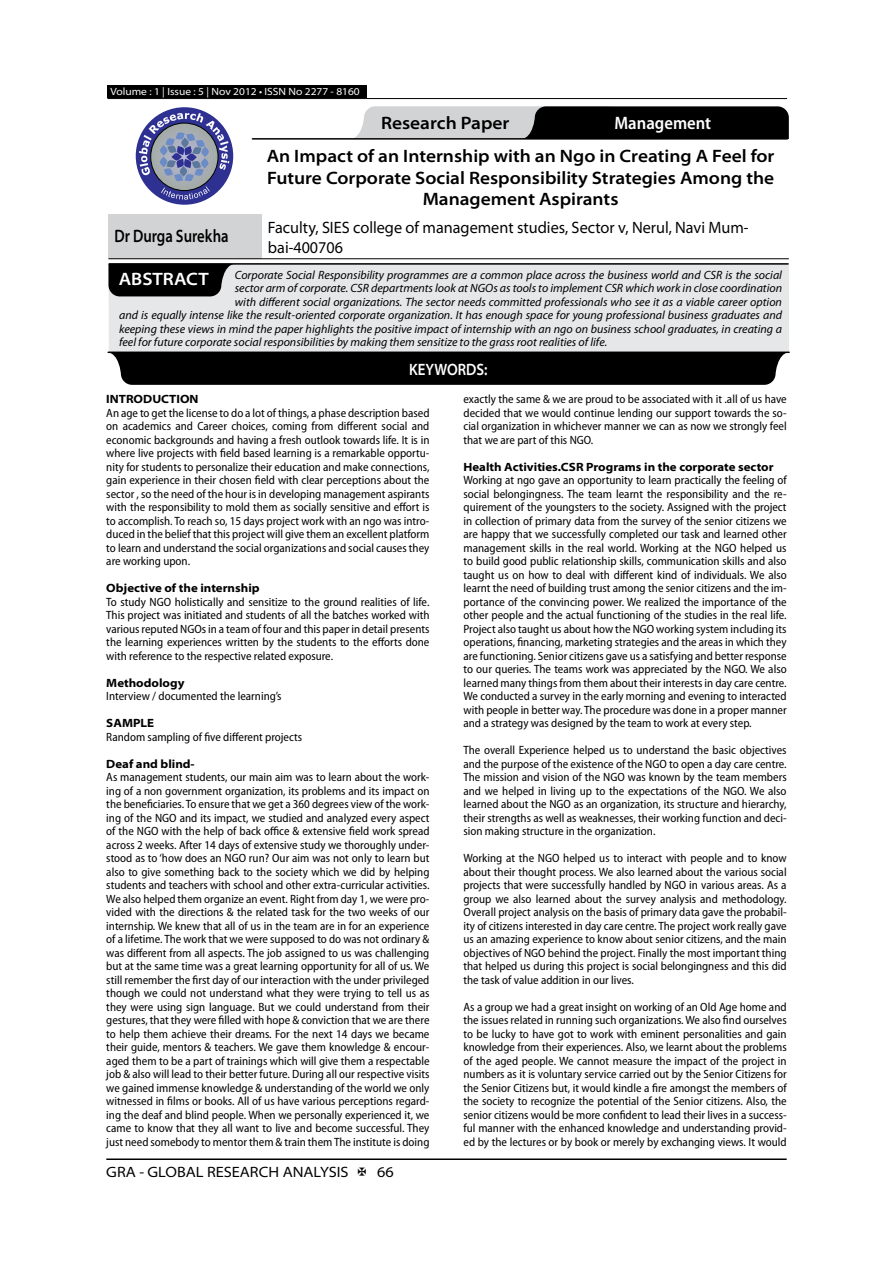
<style>
.page{position:relative;width:893px;height:1263px;background:#fff}
.page>*{position:absolute;margin:0;border:0;box-sizing:border-box;transform-origin:0 0}
.t1{font:600 semi-expanded 18px/21.6px "Myriad Pro";color:#000;text-align:center}
.t2{font:600 semi-expanded 18px "Myriad Pro";color:#000;scale:.76 1}
.t3{font:600 semi-condensed 18px "Myriad Pro";color:#fff}
.t4{font:600 semi-expanded 18px "Myriad Pro";color:#fff}
.t5{font:semi-expanded 16.5px/19.8px "Myriad Pro";color:#000;scale:.9 1}
.t6{font:600 semi-expanded 16.5px "Myriad Pro";color:#fff;scale:.83 1}
.t7{font:semi-expanded 15px "Myriad Pro";color:#000}
.t8{font:semi-condensed 12px/13.5px "Myriad Pro";color:#000;text-align:justify}
.t9{font:italic 12px "Myriad Pro";color:#000}
.t10{font:700 semi-expanded 12px "Myriad Pro";color:#000}
.t11{font:semi-expanded 10.5px "Myriad Pro";color:#fff}
</style>
<div class="page">
<hr style="left:106px;top:1158px;width:681px;height:2px;background:#000">
<div style="left:107px;top:85px;width:260px;height:13px;background:#000"></div>
<hr style="left:107px;top:98px;width:680px;height:1px;background:#000">
<svg style="left:354px;top:106px;width:435px;height:33px;background:#5a5a5b"></svg>
<hr style="left:252px;top:138px;width:535px;height:2px;background:#000">
<div style="left:136px;top:107px;width:97px;height:98px;background:#2e3092;border-radius:50%"></div>
<svg style="left:139px;top:113px;width:90px;height:87px"></svg>
<div style="left:108px;top:215px;width:154px;height:44px;background:#d1d3d4"></div>
<hr style="left:108px;top:258px;width:154px;height:1px;background:#000">
<hr style="left:262px;top:258px;width:527px;height:1px;background:#000">
<div style="left:108px;top:263px;width:681px;height:89px;background:#e6e7e8"></div>
<hr style="left:109px;top:263px;width:679px;height:2px;background:#000">
<svg style="left:108px;top:264px;width:127px;height:32px;background:#181818"></svg>
<svg style="left:107px;top:352px;width:682px;height:33px;background:#0e0e0e"></svg>
<div style="left:154px;top:363px;width:589px;height:12px;background:#000"></div>
<p class="t11" style="left:110px;top:86px;width:251px">Volume : 1 | Issue : 5 | Nov 2012 • ISSN No 2277 - 8160</p>
<h1 class="t1" style="left:381px;top:113px;width:130px">Research Paper</h1>
<h1 class="t3" style="left:614px;top:113px;width:98px">Management</h1>
<h1 class="t1" style="left:267px;top:146px;width:509px">An Impact of an Internship with an Ngo in Creating A Feel for<br>Future Corporate Social Responsibility Strategies Among the<br>Management Aspirants</h1>
<h1 class="t2" style="left:114px;top:226px;width:152px">Dr Durga Surekha</h1>
<h2 class="t5" style="left:268px;top:218px;width:535px">Faculty, SIES college of management studies, Sector v, Nerul, Navi Mum&shy;bai-400706</h2>
<p class="t9" style="left:235px;top:268px;width:549px">Corporate Social Responsibility programmes are a common place across the business world and CSR is the social</p>
<p class="t9" style="left:235px;top:282px;width:549px">sector arm of corporate. CSR departments look at NGOs as tools to implement CSR which work in close coordination</p>
<p class="t9" style="left:235px;top:295px;width:549px">with different social organizations. The sector needs committed professionals who see it as a viable career option</p>
<p class="t9" style="left:119px;top:309px;width:664px">and is equally intense like the result-oriented corporate organization. It has enough space for young professional business graduates and</p>
<p class="t9" style="left:119px;top:322px;width:664px">keeping these views in mind the paper highlights the positive impact of internship with an ngo on business school graduates, in creating a</p>
<p class="t9" style="left:119px;top:336px;width:490px">feel for future corporate social responsibilities by making them sensitize to the grass root realities of life.</p>
<h1 class="t4" style="left:119px;top:269px;width:92px">ABSTRACT</h1>
<h2 class="t6" style="left:409px;top:360px;width:96px">KEYWORDS:</h2>
<p class="t10" style="left:106px;top:392px;width:94px">INTRODUCTION</p>
<p class="t8" style="left:106px;top:406px;width:325px">An age to get the license to do a lot of things, a phase description based on academics and Career choices, coming from different social and economic backgrounds and having a fresh outlook towards life. It is in where live projects with field based learning is a remarkable opportu&shy;nity for students to personalize their education and make connections, gain experience in their chosen field with clear perceptions about the sector , so the need of the hour is in developing management aspirants with the responsibility to mold them as socially sensitive and effort is to accomplish. To reach so, 15 days project work with an ngo was intro&shy;duced in the belief that this project will give them an excellent platform to learn and understand the social organizations and social causes they are working upon.</p>
<p class="t10" style="left:106px;top:581px;width:155px">Objective of the internship</p>
<p class="t8" style="left:106px;top:595px;width:325px">To study NGO holistically and sensitize to the ground realities of life.<br>This project was initiated and students of all the batches worked with various reputed NGOs in a team of four and this paper in detail presents the learning experiences written by the students to the efforts done with reference to the respective related exposure.</p>
<p class="t10" style="left:106px;top:676px;width:80px">Methodology</p>
<p class="t8" style="left:106px;top:690px;width:177px">Interview / documented the learning’s</p>
<p class="t10" style="left:106px;top:716px;width:49px">SAMPLE</p>
<p class="t8" style="left:106px;top:730px;width:197px">Random sampling of five different projects</p>
<p class="t10" style="left:106px;top:757px;width:90px">Deaf and blind-</p>
<p class="t8" style="left:106px;top:771px;width:325px">As management students, our main aim was to learn about the work&shy;ing of a non government organization, its problems and its impact on the beneficiaries. To ensure that we get a 360 degrees view of the work&shy;ing of the NGO and its impact, we studied and analyzed every aspect of the NGO with the help of back office &amp; extensive field work spread across 2 weeks. After 14 days of extensive study we thoroughly under&shy;stood as to ‘how does an NGO run? Our aim was not only to learn but also to give something back to the society which we did by helping students and teachers with school and other extra-curricular activities.<br>We also helped them organize an event. Right from day 1, we were pro&shy;vided with the directions &amp; the related task for the two weeks of our internship. We knew that all of us in the team are in for an experience of a lifetime. The work that we were supposed to do was not ordinary &amp; was different from all aspects. The job assigned to us was challenging but at the same time was a great learning opportunity for all of us. We still remember the first day of our interaction with the under privileged though we could not understand what they were trying to tell us as they were using sign language. But we could understand from their gestures, that they were filled with hope &amp; conviction that we are there to help them achieve their dreams. For the next 14 days we became their guide, mentors &amp; teachers. We gave them knowledge &amp; encour&shy;aged them to be a part of trainings which will give them a respectable job &amp; also will lead to their better future. During all our respective visits we gained immense knowledge &amp; understanding of the world we only witnessed in films or books. All of us have various perceptions regard&shy;ing the deaf and blind people. When we personally experienced it, we came to know that they all want to live and become successful. They just need somebody to mentor them &amp; train them The institute is doing</p>
<p class="t7" style="left:106px;top:1164px;width:244px">GRA - GLOBAL RESEARCH ANALYSIS</p>
<p class="t7" style="left:377px;top:1164px;width:18px">66</p>
<p class="t8" style="left:463px;top:393px;width:325px">exactly the same &amp; we are proud to be associated with it .all of us have decided that we would continue lending our support towards the so&shy;cial organization in whichever manner we can as now we strongly feel that we are part of this NGO.</p>
<p class="t10" style="left:463px;top:460px;width:312px">Health Activities.CSR Programs in the corporate sector</p>
<p class="t8" style="left:463px;top:474px;width:325px">Working at ngo gave an opportunity to learn practically the feeling of social belongingness. The team learnt the responsibility and the re&shy;quirement of the youngsters to the society. Assigned with the project in collection of primary data from the survey of the senior citizens we are happy that we successfully completed our task and learned other management skills in the real world. Working at the NGO helped us to build good public relationship skills, communication skills and also taught us on how to deal with different kind of individuals. We also learnt the need of building trust among the senior citizens and the im&shy;portance of the convincing power. We realized the importance of the other people and the actual functioning of the studies in the real life.<br>Project also taught us about how the NGO working system including its operations, financing, marketing strategies and the areas in which they are functioning. Senior citizens gave us a satisfying and better response to our queries. The teams work was appreciated by the NGO. We also learned many things from them about their interests in day care centre.<br>We conducted a survey in the early morning and evening to interacted with people in better way. The procedure was done in a proper manner and a strategy was designed by the team to work at every step.</p>
<p class="t8" style="left:463px;top:744px;width:325px">The overall Experience helped us to understand the basic objectives and the purpose of the existence of the NGO to open a day care centre.<br>The mission and vision of the NGO was known by the team members and we helped in living up to the expectations of the NGO. We also learned about the NGO as an organization, its structure and hierarchy, their strengths as well as weaknesses, their working function and deci&shy;sion making structure in the organization.</p>
<p class="t8" style="left:463px;top:852px;width:325px">Working at the NGO helped us to interact with people and to know about their thought process. We also learned about the various social projects that were successfully handled by NGO in various areas. As a group we also learned about the survey analysis and methodology.<br>Overall project analysis on the basis of primary data gave the probabil&shy;ity of citizens interested in day care centre. The project work really gave us an amazing experience to know about senior citizens, and the main objectives of NGO behind the project. Finally the most important thing that helped us during this project is social belongingness and this did the task of value addition in our lives.</p>
<p class="t8" style="left:463px;top:1000px;width:325px">As a group we had a great insight on working of an Old Age home and the issues related in running such organizations. We also find ourselves to be lucky to have got to work with eminent personalities and gain knowledge from their experiences. Also, we learnt about the problems of the aged people. We cannot measure the impact of the project in numbers as it is voluntary service carried out by the Senior Citizens for the Senior Citizens but, it would kindle a fire amongst the members of the society to recognize the potential of the Senior citizens. Also, the senior citizens would be more confident to lead their lives in a success&shy;ful manner with the enhanced knowledge and understanding provid&shy;ed by the lectures or by book or merely by exchanging views. It would</p>
</div>
